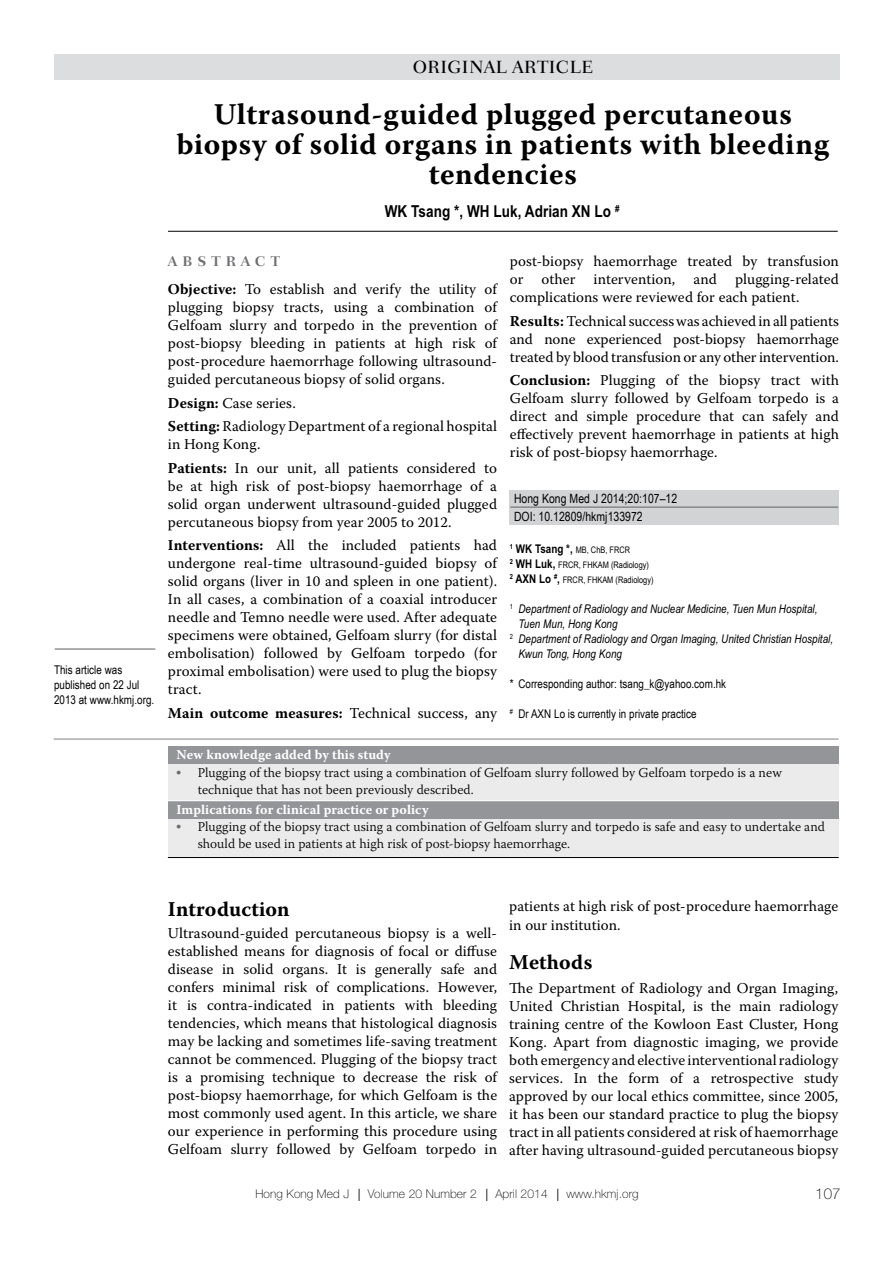
<style>
.page{position:relative;width:893px;height:1263px;background:#fff}
.page>*{position:absolute;margin:0;border:0;box-sizing:border-box;transform-origin:0 0}
.t1{font:700 30px/30px "Warnock Pro";letter-spacing:.02em;color:#000;text-align:center}
.t2{font:700 21px "Warnock Pro";letter-spacing:.005em;color:#000}
.t3{font:500 18px "Fairfield LH";color:#000}
.t4{font:700 16.5px "Arial Narrow";letter-spacing:.005em;color:#000}
.t5{font:15px/18px "Warnock Pro";letter-spacing:.005em;color:#000;text-align:justify}
.t6{font:700 15px "Warnock Pro";letter-spacing:.005em;color:#000}
.t7{font:100 15px "Helvetica Neue";color:#000}
.t8{font:700 14.25px "Fairfield LH";letter-spacing:.35em;color:#6d6e71}
.t9{font:300 13.5px/16.5px "Warnock Pro";letter-spacing:.005em;color:#000}
.t10{font:700 13.5px "Warnock Pro";letter-spacing:.005em;color:#fff}
.t11{font:12.75px/18px "Arial Narrow";letter-spacing:.005em;color:#000}
.t12{font:italic 12px "Arial Narrow";letter-spacing:.005em;color:#000}
.t13{font:12px/15px "Arial Narrow";letter-spacing:.005em;color:#000}
.t14{font:100 12px "Helvetica Neue";letter-spacing:.01em;color:#000}
.t15{font:9px/15px "Arial Narrow";letter-spacing:.005em;color:#000}
.s1{font-weight:700}
.s2{font-weight:400}
.s3{font-weight:700;font-size:12px}
.s4{font-family:"Times";font-weight:400;color:#6d6e71}
</style>
<div class="page">
<div style="left:510px;top:490px;width:329px;height:34px;background:#d1d3d4"></div>
<hr style="left:168px;top:231px;width:670px;height:1px;background:#000">
<hr style="left:54px;top:739px;width:784px;height:1px;background:#808285">
<div style="left:168px;top:746px;width:671px;height:112px;background:#ebebec"></div>
<div style="left:168px;top:746px;width:671px;height:17px;background:#939598"></div>
<div style="left:168px;top:801px;width:671px;height:17px;background:#939598"></div>
<hr style="left:168px;top:800px;width:671px;height:1px;background:#fff">
<hr style="left:168px;top:857px;width:671px;height:1px;background:#000">
<div style="left:54px;top:54px;width:785px;height:26px;background:#dcddde"></div>
<hr style="left:510px;top:506px;width:328px;height:2px;background:#6d6e71">
<hr style="left:55px;top:648px;width:100px;height:2px;background:#6d6e71">
<p class="t13" style="left:54px;top:662px;width:102px">This article was published on 22 Jul<br>2013 at www.hkmj.org.</p>
<p class="t3" style="left:413px;top:57px;width:18px">ORIGINAL</p>
<p class="t3" style="left:512px;top:57px;width:15px">ARTICLE</p>
<h1 class="t1" style="left:177px;top:99px;width:654px">Ultrasound-guided plugged percutaneous biopsy of solid organs in patients with bleeding tendencies</h1>
<p class="t4" style="left:385px;top:202px;width:236px">WK Tsang *, WH Luk, Adrian XN Lo <sup>#</sup></p>
<p class="t8" style="left:168px;top:252px;width:113px">ABSTRACT</p>
<p class="t5" style="left:168px;top:280px;width:331px"><span class="s1">Objective:</span> To establish and verify the utility of plugging biopsy tracts, using a combination of Gelfoam slurry and torpedo in the prevention of post-biopsy bleeding in patients at high risk of post-procedure haemorrhage following ultrasound&shy;guided percutaneous biopsy of solid organs.</p>
<p class="t5" style="left:168px;top:391px;width:331px;line-height:23.5px"><span class="s1">Design:</span> Case series.<br><span class="s1">Setting:</span> Radiology Department of a regional hospital</p>
<p class="t5" style="left:168px;top:432px;width:331px;line-height:23.5px">in Hong Kong.<br><span class="s1">Patients:</span> In our unit, all patients considered to</p>
<p class="t5" style="left:168px;top:477px;width:331px">be at high risk of post-biopsy haemorrhage of a solid organ underwent ultrasound-guided plugged percutaneous biopsy from year 2005 to 2012.</p>
<p class="t5" style="left:168px;top:536px;width:331px"><span class="s1">Interventions:</span> All the included patients had undergone real-time ultrasound-guided biopsy of solid organs (liver in 10 and spleen in one patient).<br>In all cases, a combination of a coaxial introducer needle and Temno needle were used. After adequate specimens were obtained, Gelfoam slurry (for distal embolisation) followed by Gelfoam torpedo (for proximal embolisation) were used to plug the biopsy tract.</p>
<p class="t6" style="left:168px;top:704px;width:331px">Main outcome measures: <span class="s2">Technical success, any</span></p>
<p class="t5" style="left:510px;top:252px;width:331px">post-biopsy haemorrhage treated by transfusion or other intervention, and plugging-related complications were reviewed for each patient.</p>
<p class="t5" style="left:510px;top:312px;width:331px"><span class="s1">Results:</span> Technical success was achieved in all patients and none experienced post-biopsy haemorrhage treated by blood transfusion or any other intervention.</p>
<p class="t5" style="left:510px;top:371px;width:331px"><span class="s1">Conclusion:</span> Plugging of the biopsy tract with Gelfoam slurry followed by Gelfoam torpedo is a direct and simple procedure that can safely and effectively prevent haemorrhage in patients at high risk of post-biopsy haemorrhage.</p>
<p class="t11" style="left:514px;top:489px;width:165px">Hong Kong Med J 2014;20:107–12<br>DOI: 10.12809/hkmj133972</p>
<p class="t15" style="left:510px;top:542px;width:145px"><sup>1</sup> <span class="s3">WK Tsang *,</span> MB, ChB, FRCR<br><sup>2</sup> <span class="s3">WH Luk,</span> FRCR, FHKAM (Radiology)<br><sup>2</sup> <span class="s3">AXN Lo</span> <sup>#</sup><span class="s3">,</span> FRCR, FHKAM (Radiology)</p>
<p class="t12" style="left:510px;top:602px;width:309px"><sup>1</sup> Department of Radiology and Nuclear Medicine, Tuen Mun Hospital,</p>
<p class="t12" style="left:518px;top:617px;width:101px">Tuen Mun, Hong Kong</p>
<p class="t12" style="left:510px;top:632px;width:325px"><sup>2</sup> Department of Radiology and Organ Imaging, United Christian Hospital,</p>
<p class="t12" style="left:518px;top:647px;width:105px">Kwun Tong, Hong Kong</p>
<p class="t13" style="left:510px;top:676px;width:218px">* Corresponding author: tsang_k@yahoo.com.hk</p>
<p class="t13" style="left:510px;top:706px;width:188px"><sup>#</sup> Dr AXN Lo is currently in private practice</p>
<p class="t10" style="left:176px;top:747px;width:216px">New knowledge added by this study</p>
<p class="t9" style="left:198px;top:764px;width:586px;text-indent:-21px"><span class="s4">•</span> Plugging of the biopsy tract using a combination of Gelfoam slurry followed by Gelfoam torpedo is a new technique that has not been previously described.</p>
<p class="t10" style="left:176px;top:801px;width:254px">Implications for clinical practice or policy</p>
<p class="t9" style="left:198px;top:818px;width:629px;text-indent:-21px"><span class="s4">•</span> Plugging of the biopsy tract using a combination of Gelfoam slurry and torpedo is safe and easy to undertake and should be used in patients at high risk of post-biopsy haemorrhage.</p>
<h2 class="t2" style="left:168px;top:896px;width:123px">Introduction</h2>
<p class="t5" style="left:168px;top:924px;width:331px">Ultrasound-guided percutaneous biopsy is a well&shy;established means for diagnosis of focal or diffuse disease in solid organs. It is generally safe and confers minimal risk of complications. However, it is contra-indicated in patients with bleeding tendencies, which means that histological diagnosis may be lacking and sometimes life-saving treatment cannot be commenced. Plugging of the biopsy tract is a promising technique to decrease the risk of post-biopsy haemorrhage, for which Gelfoam is the most commonly used agent. In this article, we share our experience in performing this procedure using Gelfoam slurry followed by Gelfoam torpedo in</p>
<p class="t5" style="left:509px;top:897px;width:331px">patients at high risk of post-procedure haemorrhage in our institution.</p>
<h2 class="t2" style="left:509px;top:949px;width:85px">Methods</h2>
<p class="t5" style="left:509px;top:979px;width:331px">The Department of Radiology and Organ Imaging, United Christian Hospital, is the main radiology training centre of the Kowloon East Cluster, Hong Kong. Apart from diagnostic imaging, we provide both emergency and elective interventional radiology services. In the form of a retrospective study approved by our local ethics committee, since 2005, it has been our standard practice to plug the biopsy tract in all patients considered at risk of haemorrhage after having ultrasound-guided percutaneous biopsy</p>
<p class="t14" style="left:255px;top:1187px;width:385px">Hong Kong Med J ⎥ Volume 20 Number 2 ⎥ April 2014 ⎥ www.hkmj.org</p>
<p class="t7" style="left:815px;top:1186px;width:27px">107</p>
</div>
